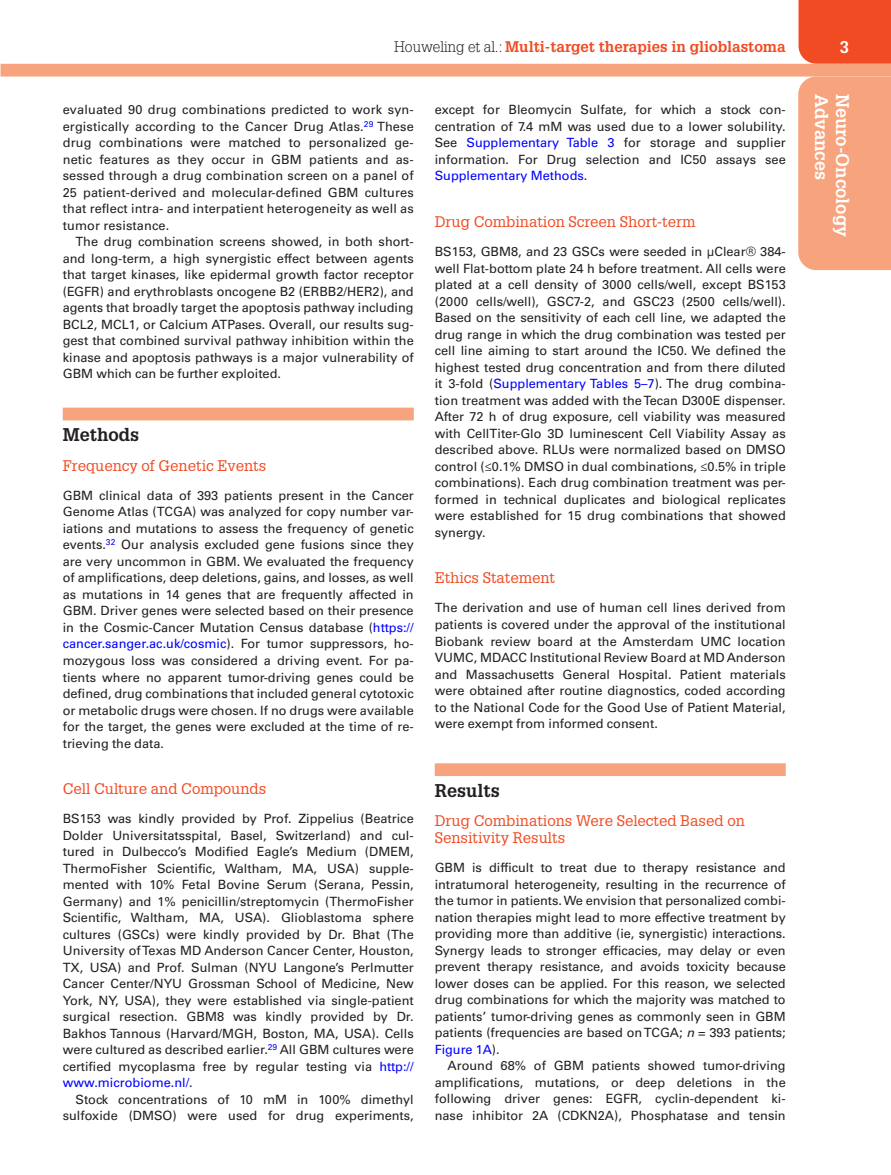
<style>
.page{position:relative;width:891px;height:1175px;background:#fff}
.page>*{position:absolute;margin:0;border:0;box-sizing:border-box;transform-origin:0 0}
.t1{font:700 18px "Glypha LT Std";color:#fff}
.t2{font:700 18px "Glypha LT Std";color:#231f20}
.t3{font:700 16.5px "Glypha LT Std";color:#fff}
.t4{font:15px/16.5px "Glypha LT Std";color:#f04b22}
.t5{font:700 15px "Glypha LT Std";color:#f04b22}
.t6{font:12.75px/16.5px "Univers LT Std";color:#231f20;text-align:justify}
.s1{font-weight:300;color:#231f20}
.s2{color:#00f}
.s3{font-style:italic}
</style>
<div class="page">
<div style="left:798px;top:76px;width:93px;height:194px;background:#f7a37d"></div>
<div style="left:799px;top:0;width:92px;height:64px;background:#f04b22"></div>
<div style="left:1px;top:64px;width:890px;height:12px;background:#f7a37d"></div>
<div style="left:63px;top:407px;width:351px;height:13px;background:#f7a37d"></div>
<div style="left:435px;top:763px;width:351px;height:13px;background:#f7a37d"></div>
<p class="t5" style="left:394px;top:37px;width:393px"><span class="s1">Houweling et al.:</span> Multi-target therapies in glioblastoma</p>
<p class="t3" style="left:840px;top:37px;width:11px">3</p>
<p class="t6" style="left:63px;top:102px;width:353px">evaluated 90 drug combinations predicted to work syn&shy;ergistically according to the Cancer Drug Atlas.<sup>29</sup> These drug combinations were matched to personalized ge&shy;netic features as they occur in GBM patients and as&shy;sessed through a drug combination screen on a panel of 25 patient-derived and molecular-defined GBM cultures that reflect intra- and interpatient heterogeneity as well as tumor resistance.</p>
<p class="t6" style="left:63px;top:234px;width:353px;text-indent:13px">The drug combination screens showed, in both short&shy;and long-term, a high synergistic effect between agents that target kinases, like epidermal growth factor receptor (EGFR) and erythroblasts oncogene B2 (ERBB2/HER2), and agents that broadly target the apoptosis pathway including BCL2, MCL1, or Calcium ATPases. Overall, our results sug&shy;gest that combined survival pathway inhibition within the kinase and apoptosis pathways is a major vulnerability of GBM which can be further exploited.</p>
<h1 class="t2" style="left:63px;top:424px;width:78px">Methods</h1>
<p class="t4" style="left:63px;top:457px;width:205px">Frequency of Genetic Events</p>
<p class="t6" style="left:63px;top:487px;width:353px">GBM clinical data of 393 patients present in the Cancer Genome Atlas (TCGA) was analyzed for copy number var&shy;iations and mutations to assess the frequency of genetic events.<sup>32</sup> Our analysis excluded gene fusions since they are very uncommon in GBM. We evaluated the frequency of amplifications, deep deletions, gains, and losses, as well as mutations in 14 genes that are frequently affected in GBM. Driver genes were selected based on their presence in the Cosmic-Cancer Mutation Census database (<span class="s2">https:// cancer.sanger.ac.uk/cosmic</span>). For tumor suppressors, ho&shy;mozygous loss was considered a driving event. For pa&shy;tients where no apparent tumor-driving genes could be defined, drug combinations that included general cytotoxic or metabolic drugs were chosen. If no drugs were available for the target, the genes were excluded at the time of re&shy;trieving the data.</p>
<p class="t4" style="left:63px;top:780px;width:205px">Cell Culture and Compounds</p>
<p class="t6" style="left:63px;top:810px;width:353px">BS153 was kindly provided by Prof. Zippelius (Beatrice Dolder Universitatsspital, Basel, Switzerland) and cul&shy;tured in Dulbecco’s Modified Eagle’s Medium (DMEM, ThermoFisher Scientific, Waltham, MA, USA) supple&shy;mented with 10% Fetal Bovine Serum (Serana, Pessin, Germany) and 1% penicillin/streptomycin (ThermoFisher Scientific, Waltham, MA, USA). Glioblastoma sphere cultures (GSCs) were kindly provided by Dr. Bhat (The University of Texas MD Anderson Cancer Center, Houston, TX, USA) and Prof. Sulman (NYU Langone’s Perlmutter Cancer Center/NYU Grossman School of Medicine, New York, NY, USA), they were established via single-patient surgical resection. GBM8 was kindly provided by Dr.<br>Bakhos Tannous (Harvard/MGH, Boston, MA, USA). Cells were cultured as described earlier.<sup>29</sup> All GBM cultures were certified mycoplasma free by regular testing via <span class="s2">http:// www.microbiome.nl/</span>.</p>
<p class="t6" style="left:63px;top:1091px;width:353px;text-align:right">Stock concentrations of 10 mM in 100% dimethyl sulfoxide (DMSO) were used for drug experiments,</p>
<p class="t6" style="left:435px;top:102px;width:353px">except for Bleomycin Sulfate, for which a stock con&shy;centration of 7.4 mM was used due to a lower solubility.<br>See <span class="s2">Supplementary Table 3</span> for storage and supplier information. For Drug selection and IC50 assays see <span class="s2">Supplementary Methods</span>.</p>
<p class="t4" style="left:435px;top:213px;width:262px">Drug Combination Screen Short-term</p>
<p class="t6" style="left:435px;top:243px;width:353px">BS153, GBM8, and 23 GSCs were seeded in µClear® 384- well Flat-bottom plate 24 h before treatment. All cells were plated at a cell density of 3000 cells/well, except BS153 (2000 cells/well), GSC7-2, and GSC23 (2500 cells/well).<br>Based on the sensitivity of each cell line, we adapted the drug range in which the drug combination was tested per cell line aiming to start around the IC50. We defined the highest tested drug concentration and from there diluted it 3-fold (<span class="s2">Supplementary Tables 5–7</span>). The drug combina&shy;tion treatment was added with the Tecan D300E dispenser.<br>After 72 h of drug exposure, cell viability was measured with CellTiter-Glo 3D luminescent Cell Viability Assay as described above. RLUs were normalized based on DMSO control (≤0.1% DMSO in dual combinations, ≤0.5% in triple combinations). Each drug combination treatment was per&shy;formed in technical duplicates and biological replicates were established for 15 drug combinations that showed synergy.</p>
<p class="t4" style="left:435px;top:569px;width:122px">Ethics Statement</p>
<p class="t6" style="left:435px;top:600px;width:353px">The derivation and use of human cell lines derived from patients is covered under the approval of the institutional Biobank review board at the Amsterdam UMC location VUMC, MDACC Institutional Review Board at MD Anderson and Massachusetts General Hospital. Patient materials were obtained after routine diagnostics, coded according to the National Code for the Good Use of Patient Material, were exempt from informed consent.</p>
<h1 class="t2" style="left:435px;top:779px;width:66px">Results</h1>
<p class="t4" style="left:435px;top:812px;width:312px">Drug Combinations Were Selected Based on<br>Sensitivity Results</p>
<p class="t6" style="left:435px;top:859px;width:353px">GBM is difficult to treat due to therapy resistance and intratumoral heterogeneity, resulting in the recurrence of the tumor in patients. We envision that personalized combi&shy;nation therapies might lead to more effective treatment by providing more than additive (ie, synergistic) interactions.<br>Synergy leads to stronger efficacies, may delay or even prevent therapy resistance, and avoids toxicity because lower doses can be applied. For this reason, we selected drug combinations for which the majority was matched to patients’ tumor-driving genes as commonly seen in GBM patients (frequencies are based on TCGA; <span class="s3">n</span> = 393 patients; <span class="s2">Figure 1A</span>).</p>
<p class="t6" style="left:435px;top:1057px;width:352px;text-indent:13px">Around 68% of GBM patients showed tumor-driving amplifications, mutations, or deep deletions in the following driver genes: EGFR, cyclin-dependent ki&shy;nase inhibitor 2A (CDKN2A), Phosphatase and tensin</p>
<h1 class="t1" style="left:833px;top:94px;width:88px;rotate:90deg">Advances</h1>
<h1 class="t1" style="left:854px;top:94px;width:145px;rotate:90deg">Neuro-Oncology</h1>
</div>
